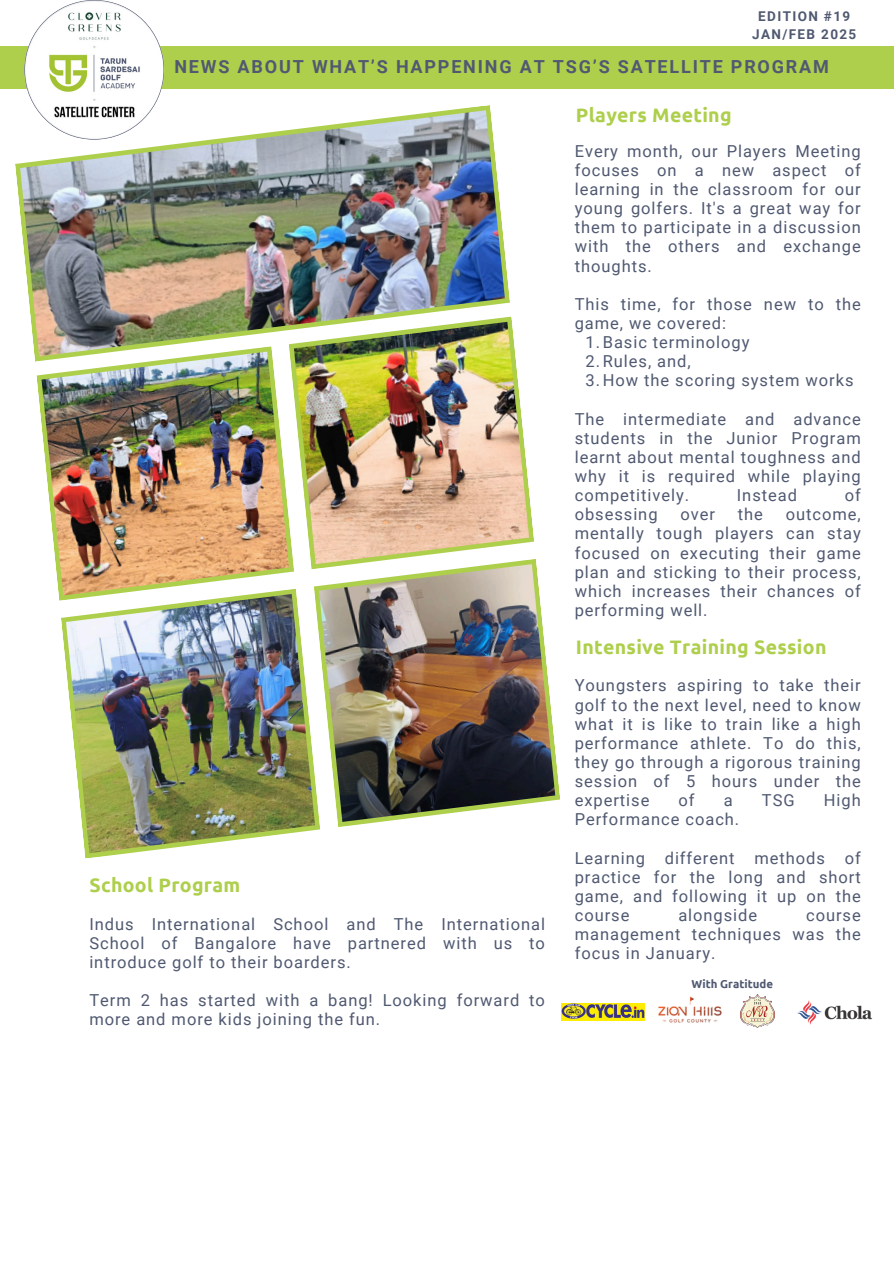
<style>
.page{position:relative;width:894px;height:1264px;background:#fff}
.page>*{position:absolute;margin:0;border:0;box-sizing:border-box;transform-origin:0 0}
.t1{font:700 19.5px "Ubuntu";letter-spacing:.015em;color:#aecf4c}
.t2{font:700 18px "Roboto";letter-spacing:.1em;color:#505971}
.t3{font:16.5px/19.2px "Roboto";letter-spacing:.06em;color:#505971;text-align:justify}
.t4{font:700 13.5px/18px "Roboto";letter-spacing:.1em;color:#505971;text-align:center}
.t5{font:700 11.4px "Ubuntu";color:#505971}
</style>
<div class="page">
<div style="left:0;top:46px;width:893px;height:42px;background:#aecf4c"></div>
<img style="left:24px;top:0;width:140px;height:140px;border-radius:50%">
<img style="left:294px;top:316px;width:240px;height:253px">
<img style="left:314px;top:559px;width:246px;height:268px">
<img style="left:36px;top:361px;width:258px;height:239px">
<img style="left:61px;top:588px;width:259px;height:270px">
<img style="left:15px;top:105px;width:495px;height:256px">
<img style="left:797px;top:1000px;width:76px;height:25px">
<img style="left:658px;top:996px;width:64px;height:27px">
<img style="left:561px;top:1003px;width:83px;height:17px">
<img style="left:740px;top:994px;width:35px;height:34px">
<p class="t4" style="left:752px;top:7px;width:105px">EDITION #19<br>JAN/FEB 2025</p>
<p class="t2" style="left:174px;top:56px;width:655px">NEWS ABOUT WHAT’S HAPPENING AT TSG’S SATELLITE PROGRAM</p>
<h3 class="t1" style="left:575px;top:104px;width:157px">Players Meeting</h3>
<h2 class="t3" style="left:574px;top:141px;width:287px">Every month, our Players Meeting focuses on a new aspect of learning in the classroom for our young golfers. It's a great way for them to participate in a discussion with the others and exchange thoughts.</h2>
<h3 class="t3" style="left:574px;top:294px;width:287px">This time, for those new to the game, we covered:</h3>
<h3 class="t3" style="left:585px;top:333px;width:165px">1.Basic terminology</h3>
<h2 class="t3" style="left:585px;top:352px;width:106px">2.Rules, and,</h2>
<h3 class="t3" style="left:585px;top:371px;width:269px">3.How the scoring system works</h3>
<h3 class="t3" style="left:574px;top:409px;width:287px">The intermediate and advance students in the Junior Program learnt about mental toughness and why it is required while playing competitively.</h3>
<h3 class="t3" style="left:736px;top:486px;width:62px">Instead</h3>
<h3 class="t3" style="left:844px;top:486px;width:18px">of</h3>
<p class="t1" style="left:89px;top:874px;width:152px">School Program</p>
<p class="t3" style="left:89px;top:914px;width:457px">Indus International School and The International School of Bangalore have partnered with us to introduce golf to their boarders.</p>
<p class="t3" style="left:89px;top:990px;width:457px">Term 2 has started with a bang! Looking forward to more and more kids joining the fun.</p>
<h3 class="t3" style="left:574px;top:505px;width:84px">obsessing</h3>
<h3 class="t3" style="left:680px;top:505px;width:36px">over</h3>
<h3 class="t3" style="left:737px;top:505px;width:27px">the</h3>
<h3 class="t3" style="left:574px;top:505px;width:287px;text-indent:211px">outcome, mentally tough players can stay focused on executing their game plan and sticking to their process, which increases their chances of performing well.</h3>
<h2 class="t1" style="left:575px;top:636px;width:252px">Intensive Training Session</h2>
<h3 class="t3" style="left:574px;top:676px;width:287px">Youngsters aspiring to take their golf to the next level, need to know what it is like to train like a high performance athlete. To do this, they go through a rigorous training session of 5 hours under the expertise</h3>
<h3 class="t3" style="left:678px;top:791px;width:18px">of</h3>
<h3 class="t3" style="left:723px;top:791px;width:10px">a</h3>
<h3 class="t3" style="left:761px;top:791px;width:34px">TSG</h3>
<h3 class="t3" style="left:823px;top:791px;width:38px">High</h3>
<h3 class="t3" style="left:574px;top:810px;width:166px">Performance coach.</h3>
<h3 class="t3" style="left:574px;top:848px;width:287px">Learning different methods of practice for the long and short game, and following it up on the course</h3>
<h3 class="t3" style="left:678px;top:905px;width:80px">alongside</h3>
<h3 class="t3" style="left:574px;top:905px;width:287px;text-indent:231px">course management techniques was the focus in January.</h3>
<p class="t5" style="left:691px;top:977px;width:83px">With Gratitude</p>
</div>
